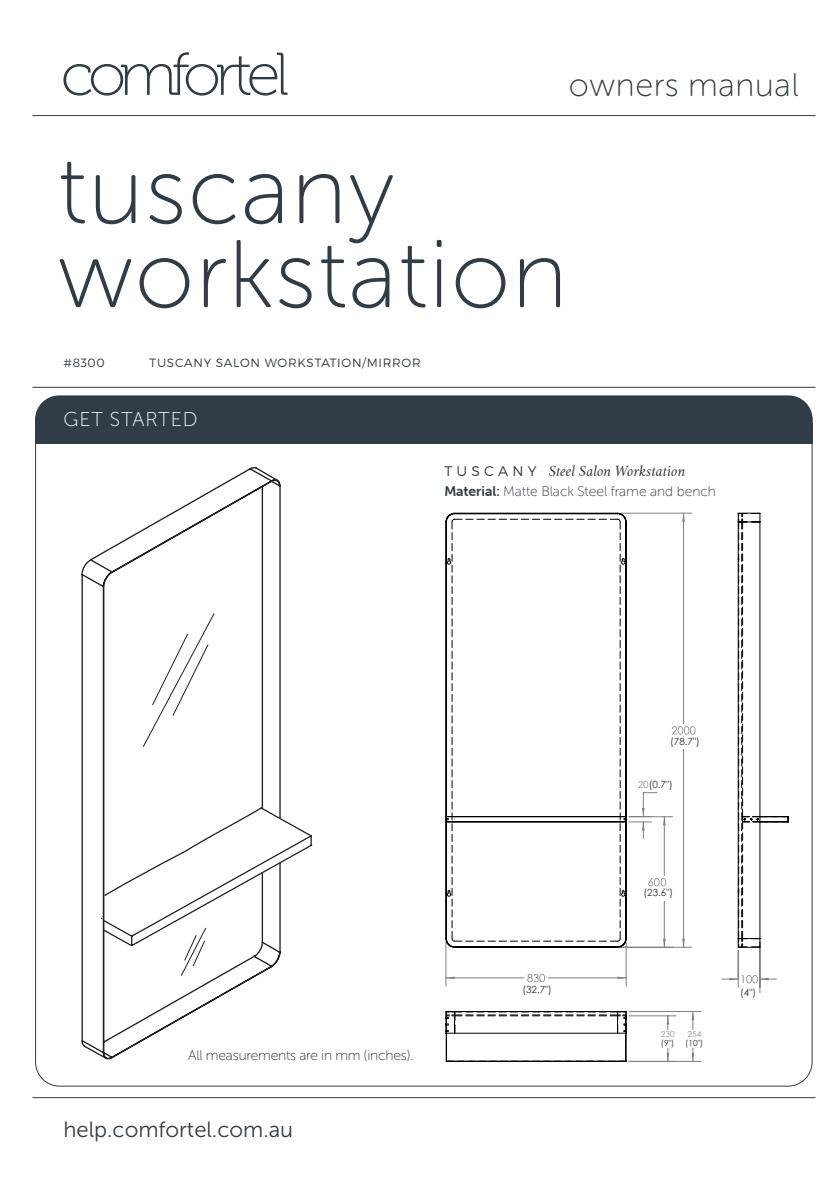
<style>
.page{position:relative;width:840px;height:1191px;background:#fff}
.page>*{position:absolute;margin:0;border:0;box-sizing:border-box;transform-origin:0 0}
.t1{font:96px "Museo Sans Rounded 100";letter-spacing:.02em;color:#303d47}
.t2{font:32.6px "Museo Sans Rounded 100";letter-spacing:.02em;color:#303d47}
.t3{font:22px "Museo Sans 300";color:#303d47}
.t4{font:20px "Museo Sans Rounded 100";letter-spacing:.05em;color:#fff}
.t5{font:14px "Museo Sans Rounded 100";color:#303d47}
.Italic_side_note{font:14px "Museo Sans Rounded 100";letter-spacing:-.01em;color:#312f30}
.t6{font:italic 14px "Crimson Text";color:#303d47}
.t7{font:300 12px "Montserrat";letter-spacing:.06em;color:#303d47}
.Heading{font:9.8px "Century Gothic";color:#312f30}
.Heading-2{font:8.4px "Century Gothic";color:#312f30}
.Heading-3{font:8.4px "Century Gothic";color:#929494}
.s1{font-family:"Montserrat";font-weight:300;font-style:normal}
.s2{font-family:"Museo Sans Rounded 700"}
.s3{color:#8f9194}
</style>
<div class="page">
<svg style="left:63px;top:52px;width:224px;height:44px"></svg>
<hr style="left:32px;top:115px;width:783px;height:1px;background:#303d47">
<hr style="left:32px;top:387px;width:783px;height:1px;background:#303d47">
<hr style="left:32px;top:1097px;width:783px;height:1px;background:#303d47">
<div style="left:35px;top:395px;width:777px;height:48px;background:#303d47;border-radius:24px"></div>
<div style="left:35px;top:423px;width:777px;height:20px;background:#303d47"></div>
<svg style="left:81px;top:467px;width:200px;height:593px"></svg>
<svg style="left:142px;top:612px;width:73px;height:136px"></svg>
<svg style="left:102px;top:806px;width:211px;height:171px"></svg>
<svg style="left:672px;top:726px;width:23px;height:8px"></svg>
<svg style="left:527px;top:974px;width:17px;height:8px"></svg>
<hr style="left:628px;top:1015px;width:47px;height:1px;background:#808080">
<hr style="left:629px;top:1011px;width:71px;height:1px;background:#808080">
<hr style="left:628px;top:1061px;width:72px;height:1px;background:#808080">
<hr style="left:737px;top:950px;width:1px;height:37px;background:#808080">
<hr style="left:759px;top:942px;width:1px;height:50px;background:#808080">
<hr style="left:445px;top:977px;width:78px;height:1px;background:#808080">
<hr style="left:548px;top:977px;width:77px;height:1px;background:#808080">
<hr style="left:445px;top:942px;width:1px;height:44px;background:#808080">
<hr style="left:625px;top:942px;width:1px;height:44px;background:#808080">
<hr style="left:628px;top:816px;width:44px;height:1px;background:#808080">
<hr style="left:682px;top:737px;width:1px;height:210px;background:#808080">
<hr style="left:682px;top:513px;width:1px;height:210px;background:#808080">
<hr style="left:620px;top:947px;width:71px;height:1px;background:#808080">
<hr style="left:620px;top:513px;width:71px;height:1px;background:#808080">
<svg style="left:666px;top:1048px;width:2px;height:13px"></svg>
<svg style="left:666px;top:1015px;width:2px;height:15px"></svg>
<svg style="left:691px;top:1012px;width:3px;height:18px"></svg>
<svg style="left:691px;top:1048px;width:3px;height:13px"></svg>
<svg style="left:445px;top:976px;width:9px;height:3px"></svg>
<svg style="left:617px;top:976px;width:8px;height:3px"></svg>
<svg style="left:681px;top:938px;width:3px;height:9px"></svg>
<svg style="left:681px;top:513px;width:3px;height:9px"></svg>
<svg style="left:445px;top:519px;width:220px;height:428px"></svg>
<svg style="left:721px;top:512px;width:67px;height:471px"></svg>
<svg style="left:445px;top:1011px;width:181px;height:51px"></svg>
<div style="left:643px;top:888px;width:34px;height:12px;background:#fff"></div>
<div style="left:637px;top:780px;width:40px;height:12px;background:#fff"></div>
<div style="left:670px;top:737px;width:33px;height:12px;background:#fff"></div>
<p class="t2" style="left:568px;top:68px;width:231px">owners manual</p>
<p class="t1" style="left:58px;top:139px;width:338px">tuscany</p>
<p class="t1" style="left:58px;top:223px;width:511px">workstation</p>
<p class="t7" style="left:63px;top:356px;width:43px">#8300</p>
<p class="t7" style="left:149px;top:356px;width:272px">TUSCANY SALON WORKSTATION/MIRROR</p>
<p class="t4" style="left:63px;top:409px;width:135px">GET STARTED</p>
<p class="t6" style="left:444px;top:463px;width:242px"><span class="s1">T U S C A N Y</span> Steel Salon Workstation</p>
<p class="t5" style="left:444px;top:484px;width:273px"><span class="s2">Material:</span> Matte Black Steel frame and bench</p>
<p class="Heading" style="left:670px;top:735px;width:31px">(78.7")</p>
<p class="Heading" style="left:637px;top:778px;width:36px"><span class="s3">20</span>(0.7")</p>
<p class="Heading" style="left:643px;top:886px;width:31px">(23.6")</p>
<p class="Italic_side_note" style="left:188px;top:1047px;width:226px">All measurements are in mm (inches).</p>
<p class="t3" style="left:63px;top:1118px;width:231px">help.comfortel.com.au</p>
<p class="Heading" style="left:522px;top:983px;width:31px">(32.7")</p>
<p class="Heading" style="left:739px;top:987px;width:17px">(4")</p>
<p class="Heading-3" style="left:660px;top:1028px;width:15px">230</p>
<p class="Heading-2" style="left:660px;top:1037px;width:15px">(9")</p>
<p class="Heading-3" style="left:687px;top:1028px;width:15px">254</p>
<p class="Heading-2" style="left:685px;top:1037px;width:20px">(10")</p>
</div>
